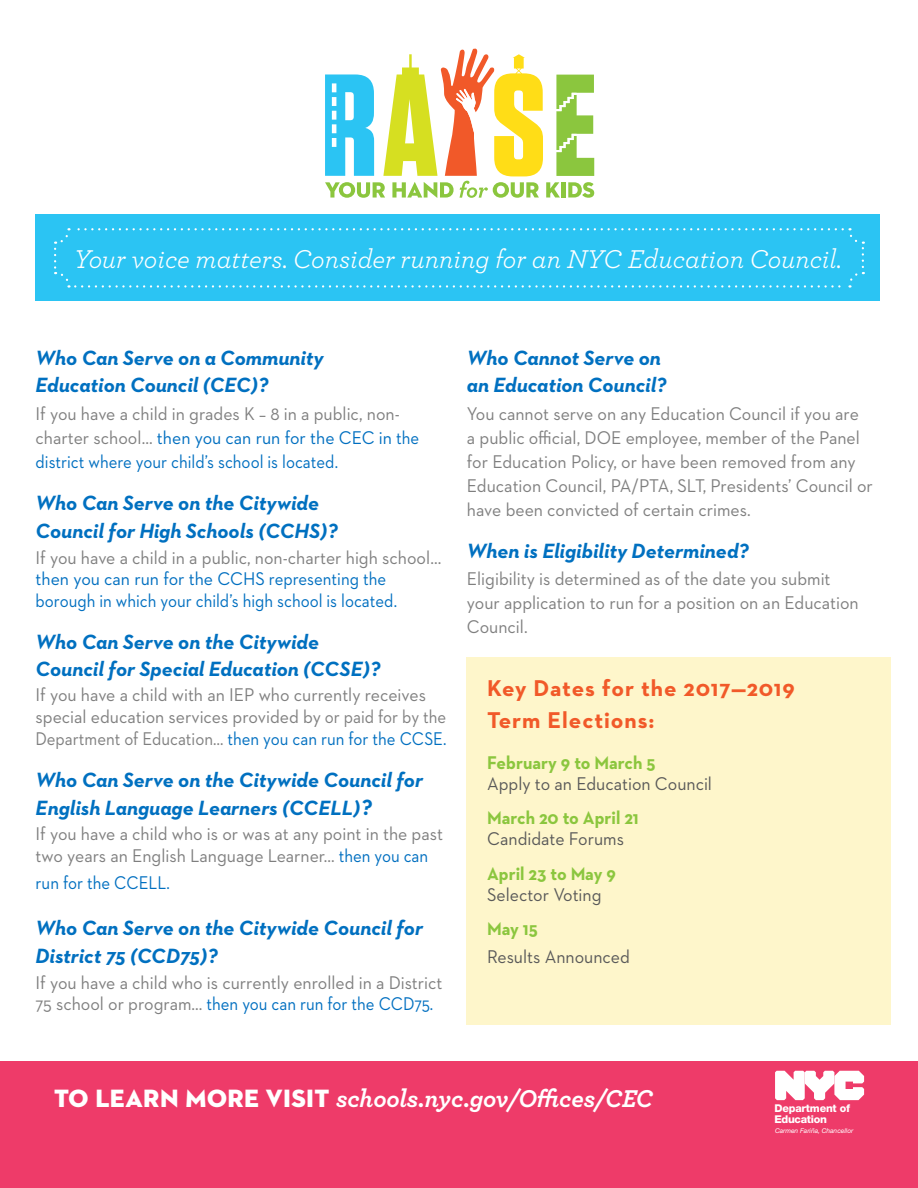
<style>
.page{position:relative;width:918px;height:1188px;background:#fff}
.page>*{position:absolute;margin:0;border:0;box-sizing:border-box;transform-origin:0 0}
.t1{font:italic 27px "Archer";color:#fff}
.t2{font:italic 700 25.5px "Archer";letter-spacing:-.01em;color:#fff}
.t3{font:700 23.25px "Neutraface 2 Text";letter-spacing:.04em;color:#f15929}
.Body_Text{font:italic 700 21px/27px "Neutraface 2 Text";color:#0070c0}
.Body_Text-2{font:18.75px/24px "Neutraface 2 Text";color:#7f7f7f;scale:.95 1}
.Body_Text-3{font:18.75px/24px "Neutraface 2 Text";color:#006fc0;scale:.95 1}
.Body_Text-4{font:18.75px/21px "Neutraface 2 Text";color:#595959;scale:.95 1}
.Body_Text-5{font:700 18.75px/21px "Neutraface 2 Text";color:#8bc63e;scale:.95 1}
.Body_Text-6{font:18.75px "Neutraface 2 Text";color:#006fc0;scale:.9 1}
.t4{font:800 10.8px/11.6px "Helvetica Neue";letter-spacing:-.015em;color:#fff}
.t5{font:italic 6.6px "Helvetica Neue";color:#fff}
.s1{color:#7f7f7f}
.s2{color:#006fc0}
.s3{font-size:22.5px}
.s4{font-weight:700;color:#8bc63e}
.s5{font-weight:400;color:#595959}
.s6{font-family:"Neutraface 2 Display Titling";font-weight:400;font-style:normal}
</style>
<div class="page">
<div style="left:36px;top:214px;width:844px;height:87px;background:#2bc4f3"></div>
<svg style="left:54px;top:228px;width:810px;height:60px"></svg>
<div style="left:0;top:1062px;width:918px;height:126px;background:#ee3b69"></div>
<svg style="left:775px;top:1071px;width:89px;height:29px"></svg>
<svg style="left:325px;top:48px;width:269px;height:150px"></svg>
<div style="left:467px;top:658px;width:424px;height:367px;background:#fef6cb"></div>
<p class="t1" style="left:74px;top:240px;width:769px">Your voice matters. Consider running for an NYC Education Council.</p>
<p class="Body_Text" style="left:36px;top:344px;width:289px">Who Can Serve on a Community<br>Education Council (CEC)?</p>
<p class="Body_Text-3" style="left:36px;top:401px;width:405px"><span class="s1">If you have a child in grades K – 8 in a public, non&shy;charter school…</span> then you can run for the CEC in the district where your child’s school is located.</p>
<p class="Body_Text" style="left:36px;top:488px;width:304px;line-height:28.5px">Who Can Serve on the Citywide<br>Council for High Schools (CCHS)?</p>
<p class="Body_Text-3" style="left:36px;top:546px;width:429px;line-height:21.6px"><span class="s1">If you have a child in a public, non-charter high school… </span>then you can run for the CCHS representing the borough in which your child’s high school is located.</p>
<p class="Body_Text" style="left:36px;top:628px;width:346px">Who Can Serve on the Citywide<br>Council for Special Education (CCSE)?</p>
<p class="Body_Text-2" style="left:36px;top:684px;width:434px;line-height:21.6px">If you have a child with an IEP who currently receives special education services provided by or paid for by the<br>Department of Education… <span class="s2">then you can run for the CCSE.</span></p>
<p class="Body_Text" style="left:36px;top:765px;width:389px;line-height:28.5px">Who Can Serve on the Citywide Council for<br>English Language Learners (CCELL)<span class="s3">?</span></p>
<p class="Body_Text-2" style="left:36px;top:823px;width:430px;line-height:21.8px">If you have a child who is or was at any point in the past two years an English Language Learner... <span class="s2">then you can</span></p>
<p class="Body_Text-6" style="left:36px;top:871px;width:151px">run for the CCELL.</p>
<p class="Body_Text" style="left:36px;top:913px;width:389px;line-height:28.5px">Who Can Serve on the Citywide Council for<br>District 75 (CCD75)?</p>
<p class="Body_Text-2" style="left:36px;top:971px;width:430px;line-height:21.6px">If you have a child who is currently enrolled in a District<br>75 school or program… <span class="s2">then you can run for the CCD75.</span></p>
<p class="Body_Text" style="left:467px;top:344px;width:201px">Who Cannot Serve on an Education Council?</p>
<p class="Body_Text-2" style="left:467px;top:401px;width:429px">You cannot serve on any Education Council if you are<br>a public official, DOE employee, member of the Panel for Education Policy, or have been removed from any Education Council, PA/PTA, SLT, Presidents’ Council or have been convicted of certain crimes.</p>
<p class="Body_Text" style="left:467px;top:537px;width:283px">When is Eligibility Determined?</p>
<p class="Body_Text-2" style="left:467px;top:567px;width:414px">Eligibility is determined as of the date you submit your application to run for a position on an Education<br>Council.</p>
<p class="t3" style="left:487px;top:673px;width:309px">Key Dates for the 2017—2019</p>
<p class="t3" style="left:487px;top:705px;width:169px">Term Elections:</p>
<p class="Body_Text-4" style="left:487px;top:752px;width:238px"><span class="s4">February 9 to March 5<br></span>Apply to an Education Council</p>
<p class="Body_Text-5" style="left:487px;top:807px;width:161px">March 20 to April 21<br><span class="s5">Candidate Forums</span></p>
<p class="Body_Text-4" style="left:487px;top:863px;width:137px"><span class="s4">April 23 to May 9<br></span>Selector Voting</p>
<p class="Body_Text-5" style="left:487px;top:918px;width:55px">May 15</p>
<p class="Body_Text-4" style="left:487px;top:946px;width:152px">Results Announced</p>
<p class="t2" style="left:54px;top:1079px;width:601px"><span class="s6">TO LEARN MORE VISIT</span> schools.nyc.gov/Offices/CEC</p>
<p class="t4" style="left:774px;top:1102px;width:77px">Department of<br>Education</p>
<p class="t5" style="left:775px;top:1126px;width:80px">Carmen Fariña, Chancellor</p>
</div>
